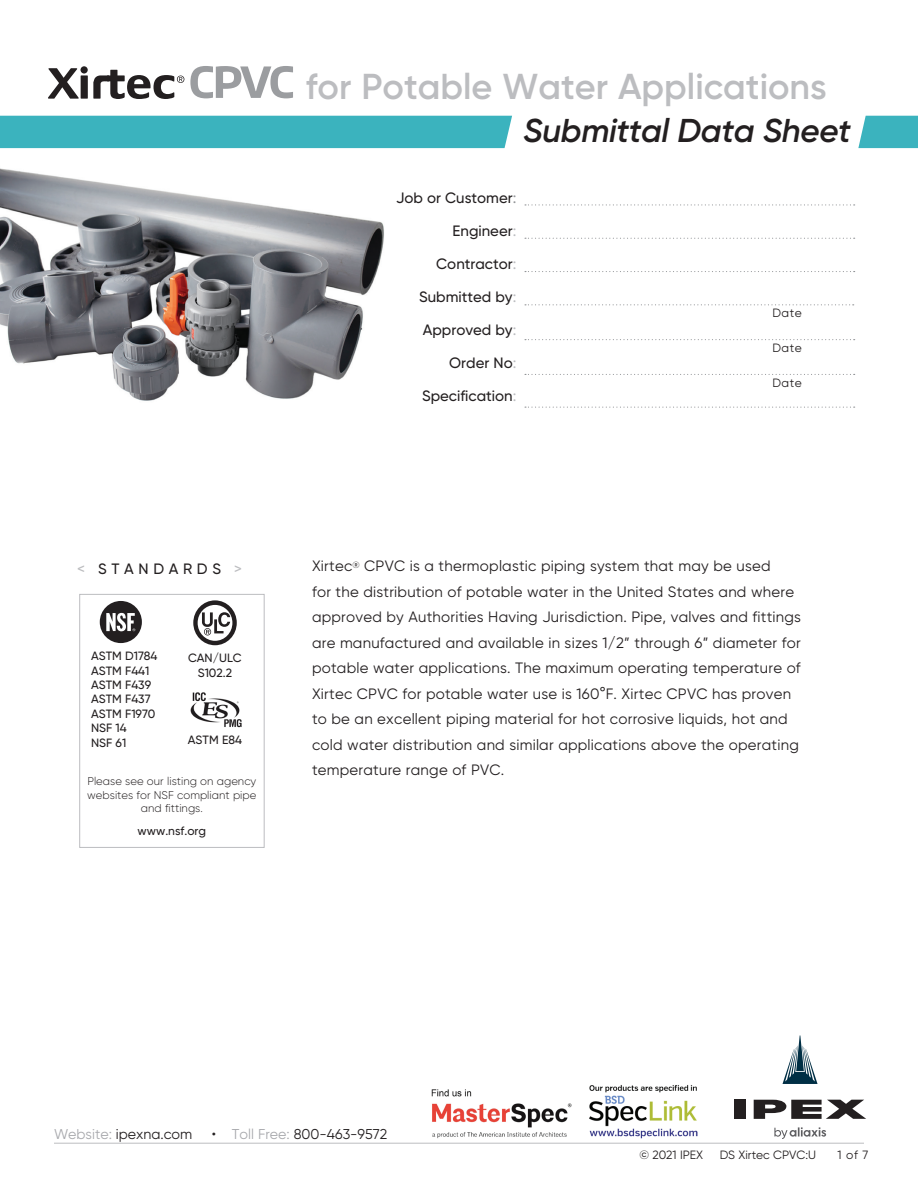
<style>
.page{position:relative;width:918px;height:1188px;background:#fff}
.page>*{position:absolute;margin:0;border:0;box-sizing:border-box;transform-origin:0 0}
.t1{font:600 36px "Gilroy";color:#bcbdc0}
.t2{font:italic 600 33px "Gilroy";letter-spacing:-.01em;color:#231f20}
.t3{font:15px/25.5px "Gilroy";letter-spacing:.015em;color:#231f20}
.t4{font:500 15px "Gilroy";color:#231f20}
.t5{font:500 15px "Gilroy";letter-spacing:.31em;color:#231f20}
.t6{font:14.25px "Gilroy";color:#231f20}
.t7{font:500 12px/14.4px "Gilroy";color:#231f20}
.t8{font:12px "Gilroy";color:#231f20}
.t9{font:300 11.25px/13.5px "Gilroy";color:#231f20;text-align:center}
.s1{color:#939598}
.s2{color:#bcbdc0}
.s3{color:#a8a9ad}
</style>
<div class="page">
<svg style="left:525px;top:204px;width:330px;height:2px"></svg>
<svg style="left:525px;top:238px;width:330px;height:1px"></svg>
<svg style="left:525px;top:271px;width:330px;height:1px"></svg>
<svg style="left:525px;top:304px;width:329px;height:1px"></svg>
<svg style="left:525px;top:339px;width:330px;height:1px"></svg>
<svg style="left:525px;top:374px;width:330px;height:1px"></svg>
<svg style="left:525px;top:407px;width:330px;height:1px"></svg>
<svg style="left:858px;top:116px;width:60px;height:32px;background:#48b8c2"></svg>
<div style="left:0;top:116px;width:512px;height:32px;background:#3bb3be"></div>
<svg style="left:48px;top:68px;width:31px;height:31px"></svg>
<div style="left:81px;top:75px;width:7px;height:24px;background:#231f20"></div>
<div style="left:81px;top:66px;width:7px;height:8px;background:#231f20;border-radius:50%"></div>
<svg style="left:93px;top:70px;width:91px;height:29px"></svg>
<svg style="left:190px;top:66px;width:103px;height:32px"></svg>
<svg style="left:193px;top:600px;width:44px;height:45px"></svg>
<img style="left:190px;top:692px;width:52px;height:36px">
<svg style="left:100px;top:601px;width:42px;height:42px"></svg>
<div style="left:79px;top:594px;width:186px;height:254px;border:1px solid #bcbdc0"></div>
<img style="left:431px;top:1089px;width:141px;height:50px">
<img style="left:590px;top:1085px;width:108px;height:54px">
<img style="left:0;top:168px;width:384px;height:233px">
<hr style="left:54px;top:1143px;width:810px;height:1px;background:#bcbdc0">
<div style="left:734px;top:1100px;width:12px;height:19px;background:#231f20"></div>
<svg style="left:754px;top:1100px;width:112px;height:19px"></svg>
<svg style="left:783px;top:1035px;width:35px;height:49px"></svg>
<svg style="left:774px;top:1127px;width:52px;height:12px"></svg>
<h1 class="t1" style="left:306px;top:65px;width:522px">for Potable Water Applications</h1>
<h2 class="t2" style="left:523px;top:110px;width:329px">Submittal Data Sheet</h2>
<p class="t4" style="left:396px;top:189px;width:122px">Job or Customer<span class="s1">:</span></p>
<p class="t4" style="left:453px;top:222px;width:65px">Engineer<span class="s2">:</span></p>
<p class="t4" style="left:436px;top:255px;width:82px">Contractor<span class="s2">:</span></p>
<p class="t4" style="left:419px;top:288px;width:99px">Submitted by<span class="s2">:</span></p>
<p class="t4" style="left:423px;top:321px;width:95px">Approved by<span class="s2">:</span></p>
<p class="t4" style="left:449px;top:354px;width:69px">Order No<span class="s2">:</span></p>
<p class="t4" style="left:422px;top:387px;width:96px">Specification<span class="s2">:</span></p>
<p class="t8" style="left:772px;top:306px;width:31px">Date</p>
<p class="t8" style="left:772px;top:341px;width:31px">Date</p>
<p class="t8" style="left:772px;top:376px;width:31px">Date</p>
<p class="t5" style="left:77px;top:559px;width:166px"><span class="s2">&lt;</span> STANDARDS <span class="s2">&gt;</span></p>
<p class="t7" style="left:91px;top:649px;width:68px">ASTM D1784<br>ASTM F441<br>ASTM F439<br>ASTM F437<br>ASTM F1970<br>NSF 14<br>NSF 61</p>
<p class="t7" style="left:188px;top:651px;width:55px;text-align:center">CAN/ULC<br>S102.2</p>
<p class="t9" style="left:87px;top:774px;width:171px">Please see our listing on agency websites for NSF compliant pipe and fittings.</p>
<p class="t7" style="left:138px;top:824px;width:70px">www.nsf.org</p>
<p class="t7" style="left:188px;top:732px;width:56px">ASTM E84</p>
<p class="t3" style="left:312px;top:553px;width:491px">Xirtec<sup>®</sup> CPVC is a thermoplastic piping system that may be used<br>for the distribution of potable water in the United States and where approved by Authorities Having Jurisdiction. Pipe, valves and fittings are manufactured and available in sizes 1/2” through 6” diameter for potable water applications. The maximum operating temperature of Xirtec CPVC for potable water use is 160°F. Xirtec CPVC has proven to be an excellent piping material for hot corrosive liquids, hot and cold water distribution and similar applications above the operating temperature range of PVC.</p>
<p class="t6" style="left:54px;top:1125px;width:140px"><span class="s3">Website:</span> ipexna.com</p>
<p class="t6" style="left:212px;top:1125px;width:177px">• <span class="s3">Toll Free:</span> 800-463-9572</p>
<p class="t8" style="left:640px;top:1147px;width:65px">© 2021 IPEX</p>
<p class="t8" style="left:720px;top:1147px;width:98px">DS Xirtec CPVC:U</p>
<p class="t8" style="left:838px;top:1147px;width:32px">1 of 7</p>
</div>
